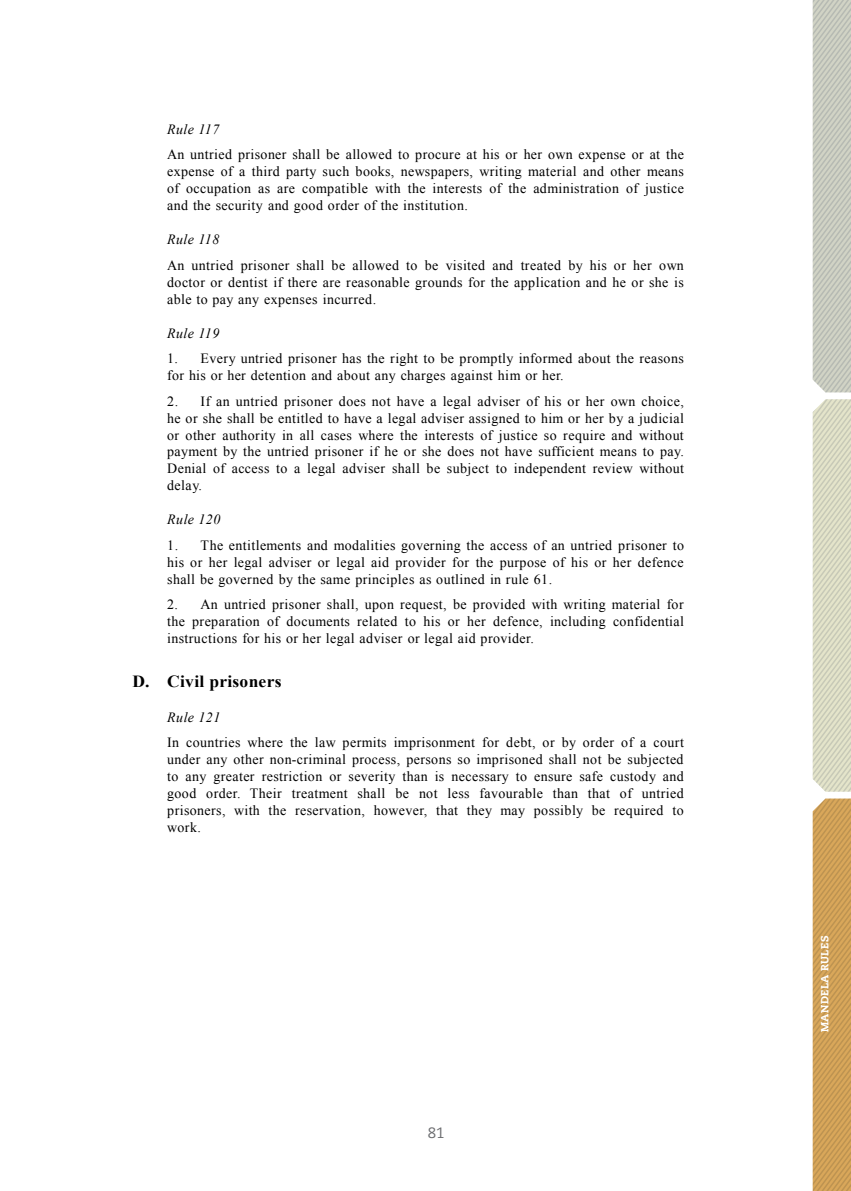
<style>
.page{position:relative;width:851px;height:1191px;background:#fff}
.page>*{position:absolute;margin:0;border:0;box-sizing:border-box;transform-origin:0 0}
.t1{font:700 16.95px "Times New Roman";letter-spacing:.015em;color:#000}
.t2{font:15px "Caecilia LT Std";color:#6c6d70}
.t3{font:14.1px/17px "Times New Roman";letter-spacing:.03em;color:#000}
.t4{font:italic 14.1px "Times New Roman";letter-spacing:.035em;color:#000}
.t5{font:800 10.5px "Caecilia LT Std";letter-spacing:.045em;color:#fff}
.s1{font-style:italic}
</style>
<div class="page">
<svg style="left:812px;top:798px;width:38px;height:393px;background:#cfa15a"></svg>
<svg style="left:812px;top:0;width:38px;height:392px;background:#c7cabf"></svg>
<svg style="left:812px;top:399px;width:38px;height:392px;background:#d9dac4"></svg>
<p class="t3" style="left:167px;top:116px;width:518px;line-height:25.5px"><span class="s1">Rule 117<br></span>An untried prisoner shall be allowed to procure at his or her own expense or at the</p>
<p class="t3" style="left:167px;top:163px;width:518px;text-align:justify">expense of a third party such books, newspapers, writing material and other means of occupation as are compatible with the interests of the administration of justice and the security and good order of the institution.</p>
<p class="t3" style="left:167px;top:227px;width:518px;line-height:25.5px"><span class="s1">Rule 118<br></span>An untried prisoner shall be allowed to be visited and treated by his or her own</p>
<p class="t3" style="left:167px;top:273px;width:518px">doctor or dentist if there are reasonable grounds for the application and he or she is able to pay any expenses incurred.</p>
<p class="t4" style="left:167px;top:323px;width:54px">Rule 119</p>
<p class="t3" style="left:167px;top:350px;width:518px">1. Every untried prisoner has the right to be promptly informed about the reasons for his or her detention and about any charges against him or her.</p>
<p class="t3" style="left:167px;top:392px;width:518px;text-align:justify">2. If an untried prisoner does not have a legal adviser of his or her own choice, he or she shall be entitled to have a legal adviser assigned to him or her by a judicial or other authority in all cases where the interests of justice so require and without payment by the untried prisoner if he or she does not have sufficient means to pay.<br>Denial of access to a legal adviser shall be subject to independent review without delay.</p>
<p class="t4" style="left:167px;top:510px;width:55px">Rule 120</p>
<p class="t3" style="left:167px;top:536px;width:518px;text-align:justify">1. The entitlements and modalities governing the access of an untried prisoner to his or her legal adviser or legal aid provider for the purpose of his or her defence shall be governed by the same principles as outlined in rule 61.</p>
<p class="t3" style="left:167px;top:596px;width:518px;text-align:justify">2. An untried prisoner shall, upon request, be provided with writing material for the preparation of documents related to his or her defence, including confidential instructions for his or her legal adviser or legal aid provider.</p>
<p class="t1" style="left:132px;top:670px;width:151px">D. Civil prisoners</p>
<p class="t3" style="left:167px;top:704px;width:518px;line-height:25.5px"><span class="s1">Rule 121<br></span>In countries where the law permits imprisonment for debt, or by order of a court</p>
<p class="t3" style="left:167px;top:750px;width:518px;text-align:justify">under any other non-criminal process, persons so imprisoned shall not be subjected to any greater restriction or severity than is necessary to ensure safe custody and good order. Their treatment shall be not less favourable than that of untried prisoners, with the reservation, however, that they may possibly be required to work.</p>
<p class="t2" style="left:428px;top:1123px;width:18px">81</p>
<p class="t5" style="left:818px;top:1032px;width:98px;rotate:-90deg">MANDELA RULES</p>
</div>
